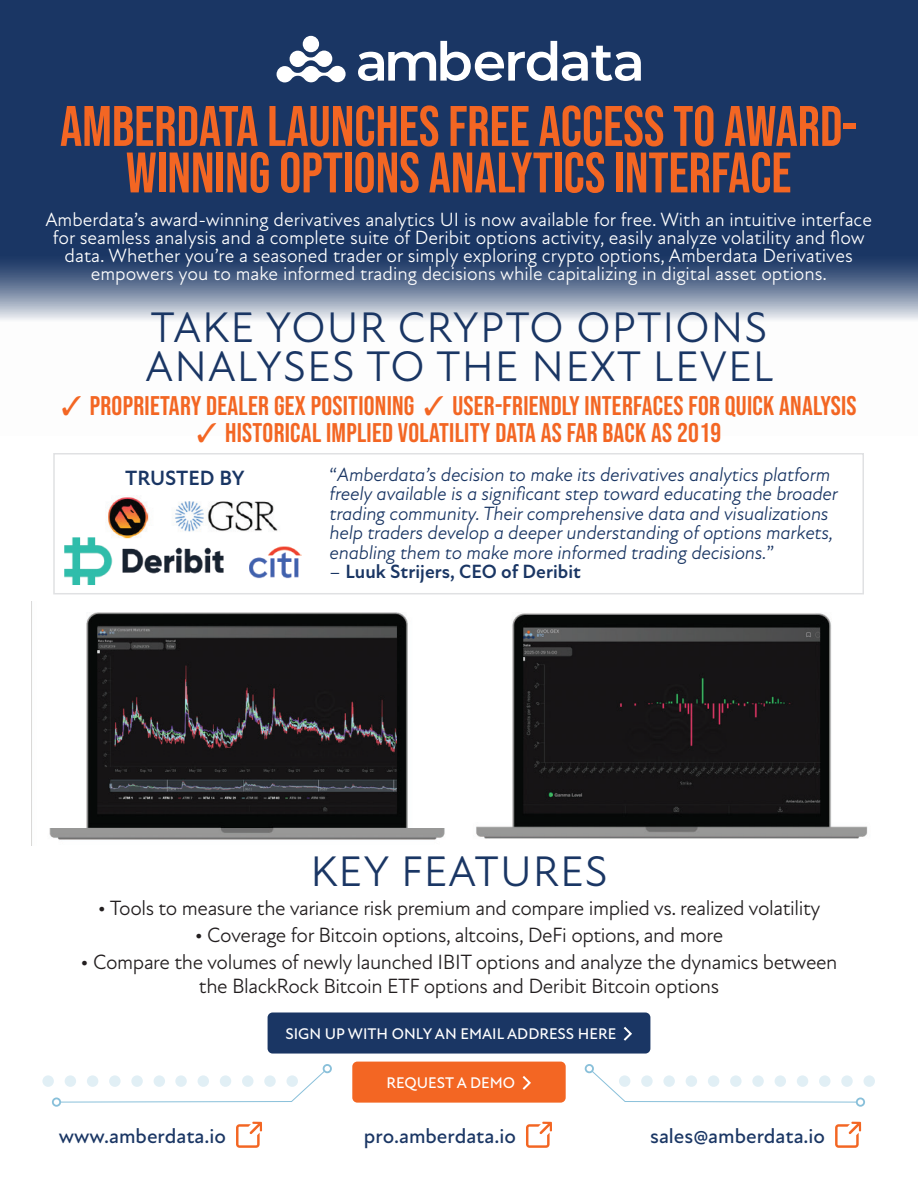
<style>
.page{position:relative;width:918px;height:1188px;background:#fff}
.page>*{position:absolute;margin:0;border:0;box-sizing:border-box;transform-origin:0 0}
.t1{font:57px/46.5px "Bebas Neue";color:#f36623;text-align:center}
.t2{font:43.5px/39px "New Atten";letter-spacing:.025em;color:#1a3664}
.t3{font:27px "Bebas Neue";letter-spacing:.01em;color:#f36623}
.t4{font:21px/24px "New Atten";letter-spacing:-.02em;color:#231f20;text-align:center}
.t5{font:500 21px "New Atten";color:#1a3664}
.t6{font:700 21px "New Atten";color:#1a3664}
.t7{font:19.5px/18px "New Atten";color:#fff;text-align:center}
.t8{font:italic 19.5px/19.5px "New Atten";letter-spacing:-.01em;color:#1a3664}
.t9{font:700 19.5px "New Atten";color:#1a3664}
.t10{font:500 15.6px "New Atten";color:#fff}
.s1{font-style:normal}
.s2{font-weight:400}
</style>
<div class="page">
<div style="left:53px;top:453px;width:811px;height:141px;border:2px solid #e0e1e3"></div>
<svg style="left:0;top:0;width:918px;height:320px;background:#2d4670"></svg>
<svg style="left:277px;top:51px;width:69px;height:31px"></svg>
<div style="left:303px;top:36px;width:16px;height:16px;background:#fff;border-radius:50%"></div>
<svg style="left:358px;top:41px;width:283px;height:40px"></svg>
<svg style="left:59px;top:1071px;width:266px;height:32px"></svg>
<div style="left:323px;top:1064px;width:9px;height:9px;border:2px solid #89c0da;border-radius:50%"></div>
<div style="left:52px;top:1098px;width:9px;height:9px;border:2px solid #89c0da;border-radius:50%"></div>
<div style="left:286px;top:1075px;width:12px;height:12px;background:#e1eff5;border-radius:50%"></div>
<div style="left:264px;top:1075px;width:12px;height:12px;background:#e1eff5;border-radius:50%"></div>
<div style="left:242px;top:1075px;width:12px;height:12px;background:#e1eff5;border-radius:50%"></div>
<div style="left:220px;top:1075px;width:11px;height:12px;background:#e1eff5;border-radius:50%"></div>
<div style="left:198px;top:1075px;width:11px;height:12px;background:#e1eff5;border-radius:50%"></div>
<div style="left:175px;top:1075px;width:12px;height:12px;background:#e1eff5;border-radius:50%"></div>
<svg style="left:592px;top:1071px;width:266px;height:32px"></svg>
<div style="left:585px;top:1064px;width:9px;height:9px;border:2px solid #89c0da;border-radius:50%"></div>
<div style="left:856px;top:1098px;width:9px;height:9px;border:2px solid #89c0da;border-radius:50%"></div>
<div style="left:863px;top:1075px;width:12px;height:12px;background:#e1eff5;border-radius:50%"></div>
<div style="left:841px;top:1075px;width:12px;height:12px;background:#e1eff5;border-radius:50%"></div>
<div style="left:819px;top:1075px;width:12px;height:12px;background:#e1eff5;border-radius:50%"></div>
<div style="left:797px;top:1075px;width:11px;height:12px;background:#e1eff5;border-radius:50%"></div>
<div style="left:775px;top:1075px;width:11px;height:12px;background:#e1eff5;border-radius:50%"></div>
<svg style="left:752px;top:1075px;width:12px;height:12px"></svg>
<svg style="left:730px;top:1075px;width:12px;height:12px"></svg>
<div style="left:708px;top:1075px;width:11px;height:12px;background:#e1eff5;border-radius:50%"></div>
<div style="left:686px;top:1075px;width:11px;height:12px;background:#e1eff5;border-radius:50%"></div>
<svg style="left:663px;top:1075px;width:12px;height:12px"></svg>
<svg style="left:641px;top:1075px;width:12px;height:12px"></svg>
<div style="left:619px;top:1075px;width:11px;height:12px;background:#e1eff5;border-radius:50%"></div>
<svg style="left:42px;top:1075px;width:12px;height:12px"></svg>
<div style="left:65px;top:1075px;width:11px;height:12px;background:#e1eff5;border-radius:50%"></div>
<div style="left:87px;top:1075px;width:11px;height:12px;background:#e1eff5;border-radius:50%"></div>
<svg style="left:109px;top:1075px;width:12px;height:12px"></svg>
<svg style="left:131px;top:1075px;width:12px;height:12px"></svg>
<div style="left:154px;top:1075px;width:11px;height:12px;background:#e1eff5;border-radius:50%"></div>
<div style="left:352px;top:1062px;width:214px;height:41px;background:#f36623;border-radius:5px"></div>
<svg style="left:522px;top:1076px;width:9px;height:14px"></svg>
<svg style="left:236px;top:1122px;width:26px;height:26px"></svg>
<svg style="left:835px;top:1122px;width:26px;height:26px"></svg>
<svg style="left:526px;top:1122px;width:26px;height:26px"></svg>
<img style="left:108px;top:497px;width:170px;height:36px">
<img style="left:61px;top:533px;width:247px;height:61px">
<img style="left:31px;top:601px;width:837px;height:244px">
<div style="left:268px;top:1012px;width:382px;height:42px;background:#1a3664;border-radius:5px"></div>
<svg style="left:623px;top:1027px;width:9px;height:14px"></svg>
<h1 class="t1" style="left:60px;top:102px;width:799px">AMBERDATA LAUNCHES FREE ACCESS TO AWARD-<br>WINNING OPTIONS ANALYTICS INTERFACE</h1>
<p class="t7" style="left:45px;top:211px;width:828px">Amberdata’s award-winning derivatives analytics UI is now available for free. With an intuitive interface for seamless analysis and a complete suite of Deribit options activity, easily analyze volatility and flow data. Whether you’re a seasoned trader or simply exploring crypto options, Amberdata Derivatives empowers you to make informed trading decisions while capitalizing in digital asset options.</p>
<h2 class="t2" style="left:146px;top:308px;width:630px">TAKE YOUR CRYPTO OPTIONS<br>ANALYSES TO THE NEXT LEVEL</h2>
<h3 class="t3" style="left:61px;top:390px;width:797px">✓ PROPRIETARY DEALER GEX POSITIONING ✓ USER-FRIENDLY INTERFACES FOR QUICK ANALYSIS</h3>
<h3 class="t3" style="left:197px;top:417px;width:526px">✓ HISTORICAL IMPLIED VOLATILITY DATA AS FAR BACK AS 2019</h3>
<p class="t8" style="left:330px;top:464px;width:510px"><span class="s1">“</span>Amberdata’s decision to make its derivatives analytics platform freely available is a significant step toward educating the broader trading community. Their comprehensive data and visualizations help traders develop a deeper understanding of options markets, enabling them to make more informed trading decisions.<span class="s1">”</span></p>
<p class="t9" style="left:330px;top:560px;width:253px"><span class="s2">–</span> Luuk Strijers, CEO of Deribit</p>
<p class="t6" style="left:125px;top:465px;width:121px">TRUSTED BY</p>
<h2 class="t2" style="left:310px;top:853px;width:299px">KEY FEATURES</h2>
<p class="t4" style="left:98px;top:896px;width:724px">• Tools to measure the variance risk premium and compare implied vs. realized volatility</p>
<p class="t4" style="left:195px;top:923px;width:530px">• Coverage for Bitcoin options, altcoins, DeFi options, and more</p>
<p class="t4" style="left:81px;top:950px;width:758px">• Compare the volumes of newly launched IBIT options and analyze the dynamics between the BlackRock Bitcoin ETF options and Deribit Bitcoin options</p>
<p class="t10" style="left:286px;top:1025px;width:332px">SIGN UP WITH ONLY AN EMAIL ADDRESS HERE</p>
<p class="t10" style="left:387px;top:1074px;width:130px">REQUEST A DEMO</p>
<p class="t5" style="left:59px;top:1124px;width:169px">www.amberdata.io</p>
<p class="t5" style="left:364px;top:1124px;width:154px">pro.amberdata.io</p>
<p class="t5" style="left:650px;top:1124px;width:177px">sales@amberdata.io</p>
</div>
